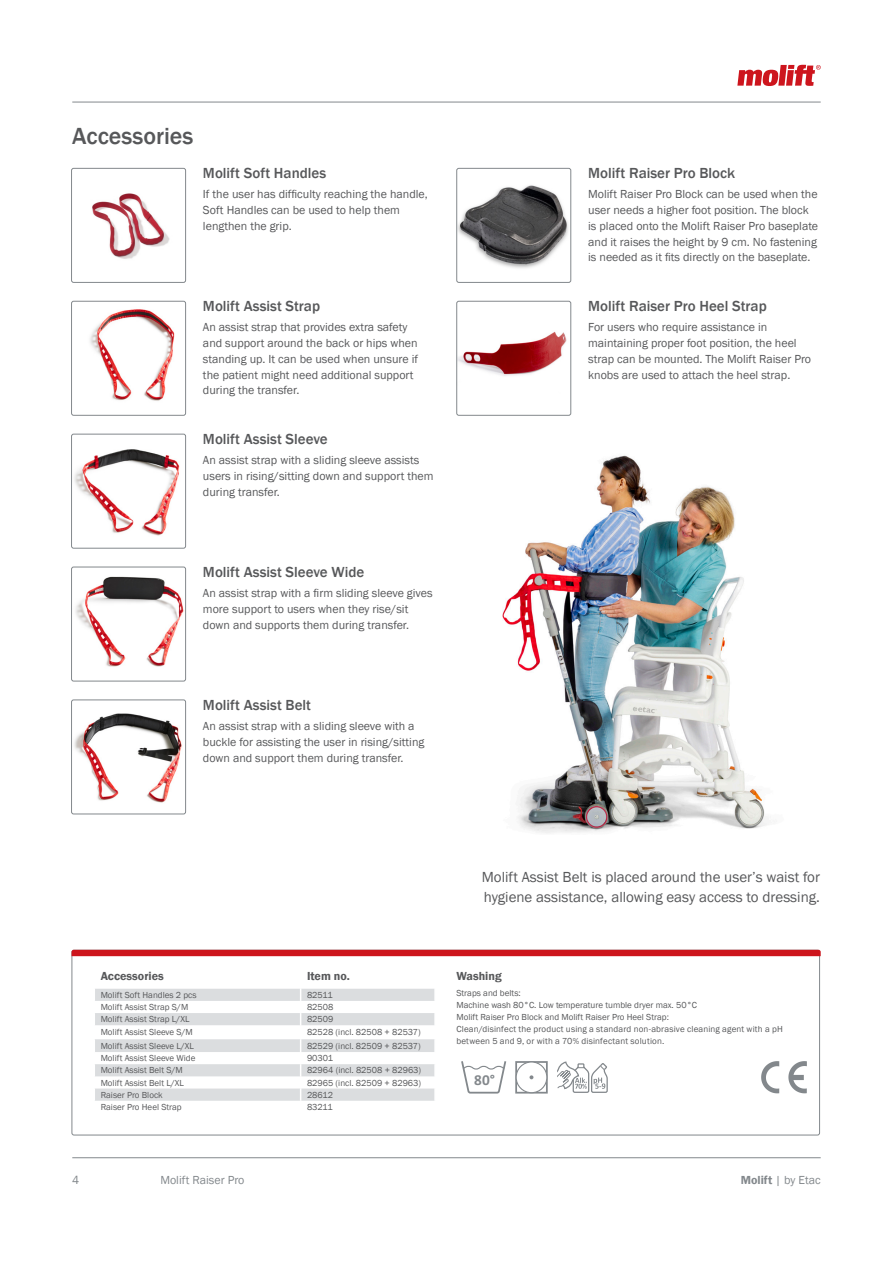
<style>
.page{position:relative;width:893px;height:1263px;background:#fff}
.page>*{position:absolute;margin:0;border:0;box-sizing:border-box;transform-origin:0 0}
._4__Header_-_Basic_body{font:500 24px "Franklin Gothic";color:#57585a}
.t1{font:700 15.15px "Calibri";color:#83888c}
._5__Header_-_Features___options{font:500 15px "Franklin Gothic";color:#57585a}
._4__Body_-_Basic_body{font:15px/19.5px "Franklin Gothic";color:#57585a}
._5__Body_-_Features___options{font:12px/15.8px "Franklin Gothic";color:#57585a}
.t2{font:12px "Franklin Gothic";color:#83888c}
._6__Header_-_Facts{font:600 12px "Franklin Gothic";color:#57585a}
._6__Body_-_Facts{font:9px/12px "Franklin Gothic";color:#57585a}
.s1{font-weight:600}
</style>
<div class="page">
<svg style="left:95px;top:989px;width:340px;height:112px"></svg>
<svg style="left:461px;top:1061px;width:45px;height:32px"></svg>
<div style="left:515px;top:1061px;width:33px;height:32px;border:2px solid #83888c"></div>
<div style="left:516px;top:1062px;width:31px;height:31px;background:#fff;border-radius:50%"></div>
<div style="left:516px;top:1061px;width:31px;height:32px;border:1px solid #83888c;border-radius:50%"></div>
<svg style="left:529px;top:1075px;width:4px;height:4px"></svg>
<svg style="left:558px;top:1061px;width:50px;height:32px"></svg>
<svg style="left:761px;top:1061px;width:18px;height:32px"></svg>
<svg style="left:788px;top:1061px;width:19px;height:32px"></svg>
<div style="left:72px;top:950px;width:749px;height:6px;background:#cd151d"></div>
<img style="left:92px;top:193px;width:78px;height:66px">
<div style="left:71px;top:168px;width:115px;height:115px;border:1px solid #83888c;border-radius:2px"></div>
<img style="left:90px;top:301px;width:96px;height:100px">
<div style="left:71px;top:301px;width:115px;height:115px;border:1px solid #83888c;border-radius:2px"></div>
<img style="left:74px;top:434px;width:112px;height:102px">
<div style="left:71px;top:434px;width:115px;height:115px;border:1px solid #83888c;border-radius:2px"></div>
<img style="left:75px;top:567px;width:111px;height:114px">
<div style="left:71px;top:567px;width:115px;height:114px;border:1px solid #83888c;border-radius:2px"></div>
<img style="left:74px;top:713px;width:112px;height:101px">
<div style="left:71px;top:699px;width:115px;height:115px;border:1px solid #83888c;border-radius:2px"></div>
<img style="left:458px;top:168px;width:113px;height:100px">
<div style="left:456px;top:168px;width:115px;height:115px;border:1px solid #83888c;border-radius:2px"></div>
<img style="left:458px;top:301px;width:113px;height:75px">
<div style="left:456px;top:301px;width:115px;height:115px;border:1px solid #83888c;border-radius:2px"></div>
<img style="left:502px;top:455px;width:265px;height:378px">
<hr style="left:72px;top:102px;width:749px;height:1px;background:#83888c">
<hr style="left:72px;top:1157px;width:749px;height:1px;background:#83888c">
<svg style="left:737px;top:65px;width:84px;height:21px"></svg>
<p class="_4__Header_-_Basic_body" style="left:72px;top:121px;width:123px">Accessories</p>
<p class="_5__Header_-_Features___options" style="left:203px;top:164px;width:125px">Molift Soft Handles</p>
<p class="_5__Body_-_Features___options" style="left:203px;top:187px;width:226px">If the user has difficulty reaching the handle,<br>Soft Handles can be used to help them lengthen the grip.</p>
<p class="_5__Header_-_Features___options" style="left:203px;top:297px;width:119px">Molift Assist Strap</p>
<p class="_5__Body_-_Features___options" style="left:203px;top:320px;width:217px">An assist strap that provides extra safety and support around the back or hips when standing up. It can be used when unsure if the patient might need additional support during the transfer.</p>
<p class="_5__Header_-_Features___options" style="left:203px;top:430px;width:126px">Molift Assist Sleeve</p>
<p class="_5__Body_-_Features___options" style="left:203px;top:453px;width:232px">An assist strap with a sliding sleeve assists users in rising/sitting down and support them during transfer.</p>
<p class="_5__Header_-_Features___options" style="left:203px;top:563px;width:163px">Molift Assist Sleeve Wide</p>
<p class="_5__Body_-_Features___options" style="left:203px;top:585px;width:231px">An assist strap with a firm sliding sleeve gives more support to users when they rise/sit down and supports them during transfer.</p>
<p class="_5__Header_-_Features___options" style="left:203px;top:696px;width:110px">Molift Assist Belt</p>
<p class="_5__Body_-_Features___options" style="left:203px;top:718px;width:223px">An assist strap with a sliding sleeve with a buckle for assisting the user in rising/sitting down and support them during transfer.</p>
<p class="_5__Header_-_Features___options" style="left:588px;top:164px;width:149px">Molift Raiser Pro Block</p>
<p class="_5__Body_-_Features___options" style="left:588px;top:187px;width:231px">Molift Raiser Pro Block can be used when the user needs a higher foot position. The block is placed onto the Molift Raiser Pro baseplate and it raises the height by 9 cm. No fastening is needed as it fits directly on the baseplate.</p>
<p class="_5__Header_-_Features___options" style="left:588px;top:297px;width:180px">Molift Raiser Pro Heel Strap</p>
<p class="_5__Body_-_Features___options" style="left:588px;top:320px;width:224px">For users who require assistance in maintaining proper foot position, the heel strap can be mounted. The Molift Raiser Pro knobs are used to attach the heel strap.</p>
<p class="_6__Header_-_Facts" style="left:101px;top:969px;width:65px">Accessories</p>
<p class="_6__Header_-_Facts" style="left:307px;top:969px;width:45px">Item no.</p>
<p class="_6__Body_-_Facts" style="left:101px;top:989px;width:98px">Molift Soft Handles 2 pcs</p>
<p class="_6__Body_-_Facts" style="left:307px;top:989px;width:27px">82511</p>
<p class="_6__Body_-_Facts" style="left:101px;top:1001px;width:89px">Molift Assist Strap S/M</p>
<p class="_6__Body_-_Facts" style="left:307px;top:1001px;width:28px">82508</p>
<p class="_6__Body_-_Facts" style="left:101px;top:1013px;width:90px">Molift Assist Strap L/XL</p>
<p class="_6__Body_-_Facts" style="left:307px;top:1013px;width:28px">82509</p>
<p class="_6__Body_-_Facts" style="left:101px;top:1026px;width:94px">Molift Assist Sleeve S/M</p>
<p class="_6__Body_-_Facts" style="left:307px;top:1026px;width:115px">82528 (incl. 82508 + 82537)</p>
<p class="_6__Body_-_Facts" style="left:101px;top:1040px;width:95px">Molift Assist Sleeve L/XL</p>
<p class="_6__Body_-_Facts" style="left:307px;top:1040px;width:115px">82529 (incl. 82509 + 82537)</p>
<p class="_6__Body_-_Facts" style="left:101px;top:1052px;width:96px">Molift Assist Sleeve Wide</p>
<p class="_6__Body_-_Facts" style="left:307px;top:1052px;width:28px">90301</p>
<p class="_6__Body_-_Facts" style="left:101px;top:1065px;width:84px">Molift Assist Belt S/M</p>
<p class="_6__Body_-_Facts" style="left:307px;top:1065px;width:116px">82964 (incl. 82508 + 82963)</p>
<p class="_6__Body_-_Facts" style="left:101px;top:1077px;width:85px">Molift Assist Belt L/XL</p>
<p class="_6__Body_-_Facts" style="left:307px;top:1077px;width:116px">82965 (incl. 82509 + 82963)</p>
<p class="_6__Body_-_Facts" style="left:101px;top:1089px;width:64px">Raiser Pro Block</p>
<p class="_6__Body_-_Facts" style="left:307px;top:1089px;width:28px">28612</p>
<p class="_6__Body_-_Facts" style="left:101px;top:1101px;width:83px">Raiser Pro Heel Strap</p>
<p class="_6__Body_-_Facts" style="left:307px;top:1101px;width:27px">83211</p>
<p class="_4__Body_-_Basic_body" style="left:482px;top:868px;width:340px">Molift Assist Belt is placed around the user’s waist for hygiene assistance, allowing easy access to dressing.</p>
<p class="_6__Header_-_Facts" style="left:456px;top:969px;width:47px">Washing</p>
<p class="_6__Body_-_Facts" style="left:456px;top:988px;width:328px">Straps and belts:<br>Machine wash 80°C. Low temperature tumble dryer max. 50°C<br>Molift Raiser Pro Block and Molift Raiser Pro Heel Strap:<br>Clean/disinfect the product using a standard non-abrasive cleaning agent with a pH between 5 and 9, or with a 70% disinfectant solution.</p>
<p class="t1" style="left:474px;top:1069px;width:22px">80°</p>
<p class="t2" style="left:72px;top:1173px;width:9px">4</p>
<p class="t2" style="left:160px;top:1173px;width:85px">Molift Raiser Pro</p>
<p class="t2" style="left:741px;top:1173px;width:81px"><span class="s1">Molift</span> | by Etac</p>
</div>
